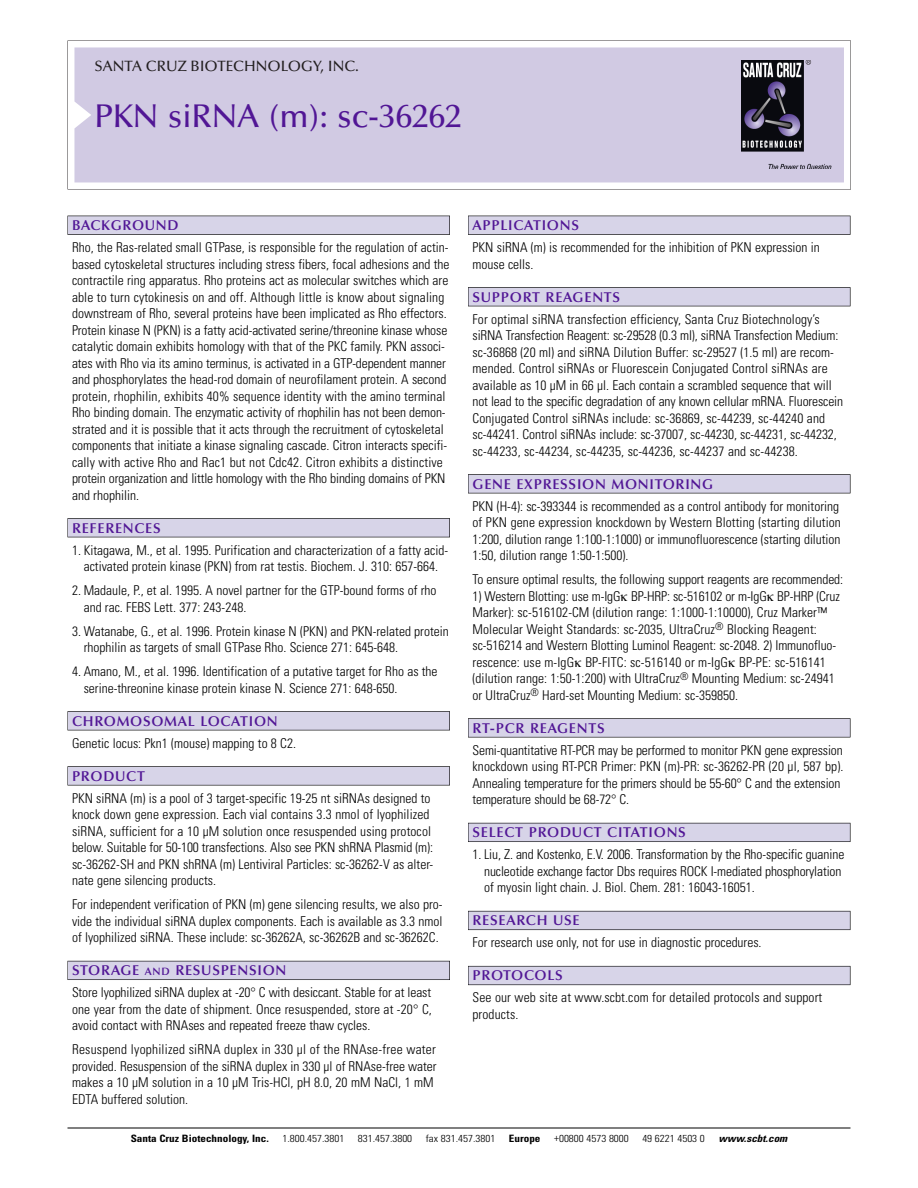
<style>
.page{position:relative;width:918px;height:1188px;background:#fff}
.page>*{position:absolute;margin:0;border:0;box-sizing:border-box;transform-origin:0 0}
.t1{font:500 33px "Optima";color:#511695}
.t2{font:500 15px "Optima";color:#231f20}
.t3{font:600 14.25px "Optima";letter-spacing:.05em;color:#511695}
.t4{font:300 condensed 13.5px/16.5px "Univers";color:#000}
.t5{font:300 condensed 10.2px "Univers";color:#000;scale:1.1 1}
.t6{font:700 condensed 10.2px "Univers";color:#000;scale:1.1 1}
.t7{font:italic 700 condensed 10.2px "Univers";color:#000;scale:1.1 1}
.s1{font-size:10.65px}
</style>
<div class="page">
<svg style="left:74px;top:41px;width:777px;height:148px"></svg>
<div style="left:74px;top:47px;width:770px;height:135px;background:#d1cae3"></div>
<img style="left:741px;top:60px;width:90px;height:108px">
<div style="left:68px;top:216px;width:382px;height:19px;background:#535256"></div>
<div style="left:68px;top:216px;width:381px;height:18px;background:#d7d4e8"></div>
<div style="left:68px;top:518px;width:382px;height:19px;background:#515155"></div>
<div style="left:68px;top:519px;width:381px;height:18px;background:#d7d4e8"></div>
<div style="left:68px;top:711px;width:382px;height:19px;background:#545357"></div>
<div style="left:68px;top:712px;width:381px;height:18px;background:#d7d4e8"></div>
<div style="left:68px;top:766px;width:382px;height:19px;background:#575659"></div>
<div style="left:68px;top:767px;width:381px;height:18px;background:#d7d4e8"></div>
<div style="left:68px;top:961px;width:382px;height:19px;background:#595860"></div>
<div style="left:68px;top:961px;width:381px;height:18px;background:#d7d4e8"></div>
<div style="left:468px;top:216px;width:382px;height:19px;background:#535256"></div>
<div style="left:468px;top:216px;width:382px;height:18px;background:#d7d4e8"></div>
<div style="left:468px;top:287px;width:382px;height:19px;background:#515155"></div>
<div style="left:468px;top:288px;width:382px;height:18px;background:#d7d4e8"></div>
<div style="left:468px;top:474px;width:382px;height:19px;background:#545357"></div>
<div style="left:468px;top:475px;width:382px;height:18px;background:#d7d4e8"></div>
<div style="left:468px;top:718px;width:382px;height:19px;background:#575659"></div>
<div style="left:468px;top:719px;width:382px;height:18px;background:#d7d4e8"></div>
<div style="left:468px;top:823px;width:382px;height:19px;background:#595860"></div>
<div style="left:468px;top:823px;width:382px;height:18px;background:#d7d4e8"></div>
<div style="left:468px;top:911px;width:382px;height:19px;background:#64626c"></div>
<div style="left:468px;top:911px;width:382px;height:18px;background:#d7d4e8"></div>
<div style="left:468px;top:966px;width:382px;height:19px;background:#686770"></div>
<div style="left:468px;top:967px;width:382px;height:18px;background:#d7d4e8"></div>
<hr style="left:68px;top:1128px;width:782px;height:1px;background:#000">
<p class="t2" style="left:94px;top:60px;width:266px">SANTA CRUZ BIOTECHNOLOGY, INC.</p>
<p class="t1" style="left:94px;top:102px;width:369px">PKN siRNA (m): sc-36262</p>
<p class="t3" style="left:72px;top:219px;width:108px">BACKGROUND</p>
<p class="t4" style="left:72px;top:240px;width:379px">Rho, the Ras-related small GTPase, is responsible for the regulation of actin&shy;based cytoskeletal structures including stress fibers, focal adhesions and the contractile ring apparatus. Rho proteins act as molecular switches which are able to turn cytokinesis on and off. Although little is know about signaling downstream of Rho, several proteins have been implicated as Rho effectors.<br>Protein kinase N (PKN) is a fatty acid-activated serine/threonine kinase whose catalytic domain exhibits homology with that of the PKC family. PKN associ&shy;ates with Rho via its amino terminus, is activated in a GTP-dependent manner and phosphorylates the head-rod domain of neurofilament protein. A second protein, rhophilin, exhibits 40% sequence identity with the amino terminal Rho binding domain. The enzymatic activity of rhophilin has not been demon&shy;strated and it is possible that it acts through the recruitment of cytoskeletal components that initiate a kinase signaling cascade. Citron interacts specifi&shy;cally with active Rho and Rac1 but not Cdc42. Citron exhibits a distinctive protein organization and little homology with the Rho binding domains of PKN and rhophilin.</p>
<p class="t3" style="left:72px;top:522px;width:90px">REFERENCES</p>
<p class="t4" style="left:72px;top:543px;width:378px;text-align:center">1. Kitagawa, M., et al. 1995. Purification and characterization of a fatty acid&shy;activated protein kinase (PKN) from rat testis. Biochem. J. 310: 657-664.</p>
<p class="t4" style="left:84px;top:583px;width:354px;text-indent:-12px">2. Madaule, P., et al. 1995. A novel partner for the GTP-bound forms of rho and rac. FEBS Lett. 377: 243-248.</p>
<p class="t4" style="left:84px;top:624px;width:367px;text-indent:-12px">3. Watanabe, G., et al. 1996. Protein kinase N (PKN) and PKN-related protein rhophilin as targets of small GTPase Rho. Science 271: 645-648.</p>
<p class="t4" style="left:84px;top:664px;width:355px;text-indent:-12px">4. Amano, M., et al. 1996. Identification of a putative target for Rho as the serine-threonine kinase protein kinase N. Science 271: 648-650.</p>
<p class="t3" style="left:72px;top:715px;width:207px">CHROMOSOMAL LOCATION</p>
<p class="t4" style="left:72px;top:736px;width:225px">Genetic locus: Pkn1 (mouse) mapping to 8 C2.</p>
<p class="t3" style="left:72px;top:770px;width:74px">PRODUCT</p>
<p class="t4" style="left:72px;top:791px;width:363px">PKN siRNA (m) is a pool of 3 target-specific 19-25 nt siRNAs designed to knock down gene expression. Each vial contains 3.3 nmol of lyophilized siRNA, sufficient for a 10 µM solution once resuspended using protocol below. Suitable for 50-100 transfections. Also see PKN shRNA Plasmid (m): sc-36262-SH and PKN shRNA (m) Lentiviral Particles: sc-36262-V as alter&shy;nate gene silencing products.</p>
<p class="t4" style="left:72px;top:898px;width:372px;text-align:justify">For independent verification of PKN (m) gene silencing results, we also pro&shy;vide the individual siRNA duplex components. Each is available as 3.3 nmol of lyophilized siRNA. These include: sc-36262A, sc-36262B and sc-36262C.</p>
<p class="t3" style="left:72px;top:964px;width:216px">STORAGE <span class="s1">AND</span> RESUSPENSION</p>
<p class="t4" style="left:72px;top:986px;width:361px;text-align:justify">Store lyophilized siRNA duplex at -20° C with desiccant. Stable for at least one year from the date of shipment. Once resuspended, store at -20° C, avoid contact with RNAses and repeated freeze thaw cycles.</p>
<p class="t4" style="left:72px;top:1043px;width:366px">Resuspend lyophilized siRNA duplex in 330 µl of the RNAse-free water provided. Resuspension of the siRNA duplex in 330 µl of RNAse-free water makes a 10 µM solution in a 10 µM Tris-HCl, pH 8.0, 20 mM NaCl, 1 mM EDTA buffered solution.</p>
<p class="t3" style="left:473px;top:219px;width:108px">APPLICATIONS</p>
<p class="t4" style="left:473px;top:240px;width:349px">PKN siRNA (m) is recommended for the inhibition of PKN expression in mouse cells.</p>
<p class="t3" style="left:473px;top:291px;width:149px">SUPPORT REAGENTS</p>
<p class="t4" style="left:473px;top:312px;width:372px">For optimal siRNA transfection efficiency, Santa Cruz Biotechnology’s siRNA Transfection Reagent: sc-29528 (0.3 ml), siRNA Transfection Medium: sc-36868 (20 ml) and siRNA Dilution Buffer: sc-29527 (1.5 ml) are recom&shy;mended. Control siRNAs or Fluorescein Conjugated Control siRNAs are available as 10 µM in 66 µl. Each contain a scrambled sequence that will not lead to the specific degradation of any known cellular mRNA. Fluorescein Conjugated Control siRNAs include: sc-36869, sc-44239, sc-44240 and sc-44241. Control siRNAs include: sc-37007, sc-44230, sc-44231, sc-44232, sc-44233, sc-44234, sc-44235, sc-44236, sc-44237 and sc-44238.</p>
<p class="t3" style="left:473px;top:478px;width:242px">GENE EXPRESSION MONITORING</p>
<p class="t4" style="left:473px;top:499px;width:370px">PKN (H-4): sc-393344 is recommended as a control antibody for monitoring of PKN gene expression knockdown by Western Blotting (starting dilution 1:200, dilution range 1:100-1:1000) or immunofluorescence (starting dilution 1:50, dilution range 1:50-1:500).</p>
<p class="t4" style="left:473px;top:573px;width:372px">To ensure optimal results, the following support reagents are recommended:</p>
<p class="t4" style="left:473px;top:589px;width:369px">1) Western Blotting: use m-IgG BP-HRP: sc-516102 or m-IgG BP-HRP (Cruz Marker): sc-516102-CM (dilution range: 1:1000-1:10000), Cruz Marker™ Molecular Weight Standards: sc-2035, UltraCruz<sup>®</sup> Blocking Reagent: sc-516214 and Western Blotting Luminol Reagent: sc-2048. 2) Immunofluo&shy;rescence: use m-IgG BP-FITC: sc-516140 or m-IgG BP-PE: sc-516141 (dilution range: 1:50-1:200) with UltraCruz<sup>®</sup> Mounting Medium: sc-24941 or UltraCruz<sup>®</sup> Hard-set Mounting Medium: sc-359850.</p>
<p class="t3" style="left:473px;top:722px;width:134px">RT-PCR REAGENTS</p>
<p class="t4" style="left:473px;top:743px;width:372px">Semi-quantitative RT-PCR may be performed to monitor PKN gene expression knockdown using RT-PCR Primer: PKN (m)-PR: sc-36262-PR (20 µl, 587 bp).<br>Annealing temperature for the primers should be 55-60° C and the extension temperature should be 68-72° C.</p>
<p class="t3" style="left:473px;top:826px;width:215px">SELECT PRODUCT CITATIONS</p>
<p class="t4" style="left:484px;top:848px;width:362px;text-indent:-12px">1. Liu, Z. and Kostenko, E.V. 2006. Transformation by the Rho-specific guanine nucleotide exchange factor Dbs requires ROCK I-mediated phosphorylation of myosin light chain. J. Biol. Chem. 281: 16043-16051.</p>
<p class="t3" style="left:473px;top:915px;width:109px">RESEARCH USE</p>
<p class="t4" style="left:473px;top:936px;width:291px">For research use only, not for use in diagnostic procedures.</p>
<p class="t3" style="left:473px;top:970px;width:92px">PROTOCOLS</p>
<p class="t4" style="left:473px;top:991px;width:351px">See our web site at www.scbt.com for detailed protocols and support products.</p>
<p class="t6" style="left:131px;top:1135px;width:127px">Santa Cruz Biotechnology, Inc.</p>
<p class="t5" style="left:282px;top:1135px;width:58px">1.800.457.3801</p>
<p class="t5" style="left:358px;top:1135px;width:51px">831.457.3800</p>
<p class="t5" style="left:426px;top:1135px;width:65px">fax 831.457.3801</p>
<p class="t6" style="left:509px;top:1135px;width:30px">Europe</p>
<p class="t5" style="left:554px;top:1135px;width:69px">+00800 4573 8000</p>
<p class="t5" style="left:642px;top:1135px;width:58px">49 6221 4503 0</p>
<p class="t7" style="left:719px;top:1135px;width:66px">www.scbt.com</p>
</div>
